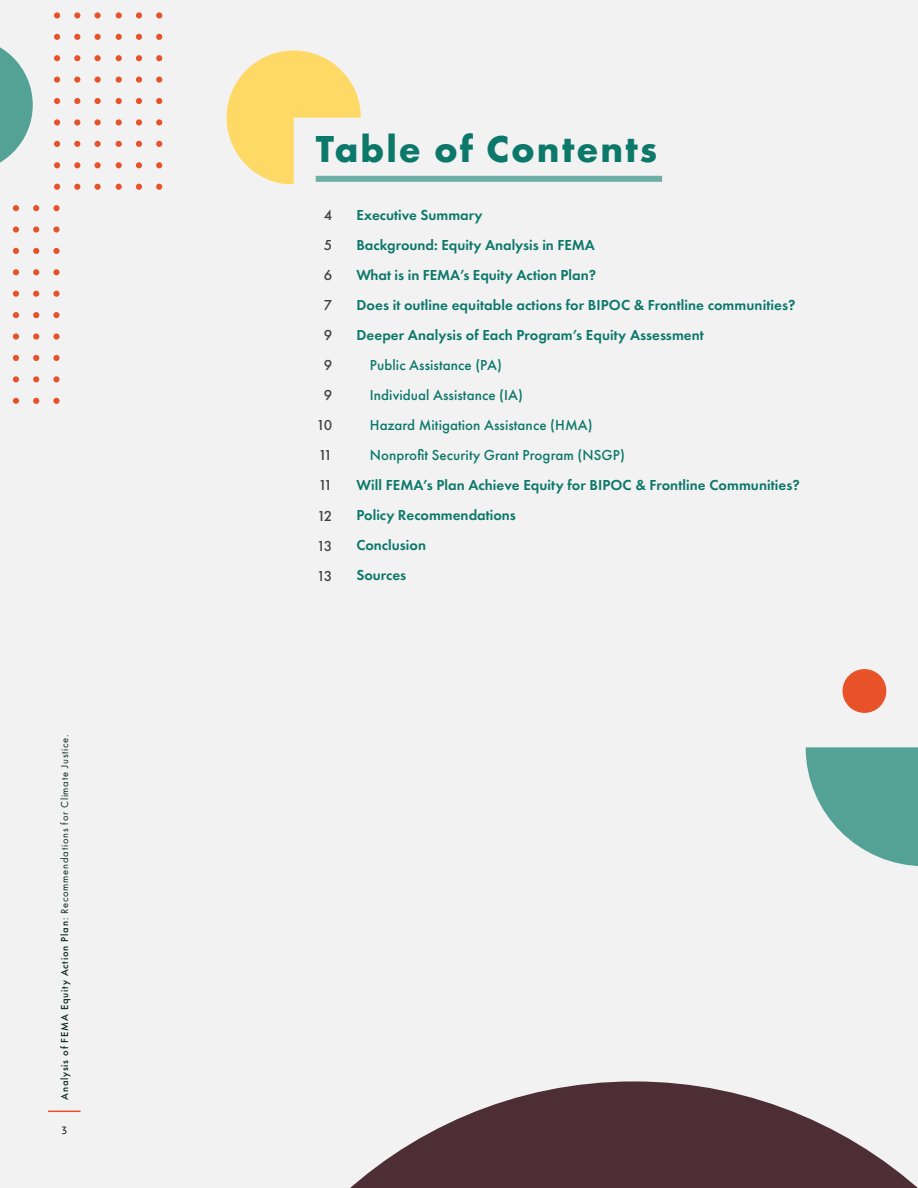
<style>
.page{position:relative;width:918px;height:1188px;background:#f2f2f2}
.page>*{position:absolute;margin:0;border:0;box-sizing:border-box;transform-origin:0 0}
.t1{font:700 39px "Futura PT";letter-spacing:.05em;color:#0b786a}
.t2{font:600 15px "Futura PT";letter-spacing:.005em;color:#0b786a}
.t3{font:500 15px "Futura PT";letter-spacing:.005em;color:#0b786a}
.t4{font:500 15px "Futura PT";letter-spacing:-.11em;color:#414042}
.t5{font:10.5px "Futura PT";letter-spacing:.075em;color:#08261f}
.t6{font:10.5px "PT Sans Caption";color:#231f20}
.s1{font-weight:500}
</style>
<div class="page">
<svg style="left:806px;top:747px;width:112px;height:119px"></svg>
<div style="left:843px;top:669px;width:43px;height:44px;background:#e85229;border-radius:50%"></div>
<svg style="left:350px;top:1081px;width:568px;height:107px;fill:#4d2e36"></svg>
<svg style="left:54px;top:12px;width:108px;height:178px"></svg>
<svg style="left:12px;top:205px;width:48px;height:199px"></svg>
<svg style="left:0;top:47px;width:33px;height:116px"></svg>
<svg style="left:227px;top:51px;width:134px;height:133px"></svg>
<hr style="left:48px;top:1111px;width:33px;height:1px;background:#e75228">
<div style="left:316px;top:176px;width:346px;height:6px;background:#6daea5"></div>
<p class="t5" style="left:58px;top:1100px;width:367px;rotate:-90deg"><span class="s1">Analysis of FEMA Equity Action Plan</span>: Recommendations for Climate Justice.</p>
<p class="t6" style="left:61px;top:1124px;width:8px">3</p>
<p class="t1" style="left:316px;top:124px;width:343px">Table of Contents</p>
<p class="t4" style="left:324px;top:206px;width:10px">4</p>
<p class="t4" style="left:324px;top:236px;width:10px">5</p>
<p class="t4" style="left:324px;top:266px;width:10px">6</p>
<p class="t4" style="left:324px;top:296px;width:10px">7</p>
<p class="t4" style="left:324px;top:326px;width:10px">9</p>
<p class="t4" style="left:324px;top:356px;width:10px">9</p>
<p class="t4" style="left:324px;top:386px;width:10px">9</p>
<p class="t4" style="left:316px;top:416px;width:17px">10</p>
<p class="t4" style="left:318px;top:446px;width:15px">11</p>
<p class="t4" style="left:318px;top:476px;width:15px">11</p>
<p class="t4" style="left:317px;top:507px;width:17px">12</p>
<p class="t4" style="left:317px;top:537px;width:17px">13</p>
<p class="t4" style="left:317px;top:567px;width:17px">13</p>
<p class="t2" style="left:356px;top:205px;width:128px">Executive Summary</p>
<p class="t2" style="left:356px;top:235px;width:240px">Background: Equity Analysis in FEMA</p>
<p class="t2" style="left:356px;top:265px;width:241px">What is in FEMA’s Equity Action Plan?</p>
<p class="t2" style="left:356px;top:295px;width:441px">Does it outline equitable actions for BIPOC &amp; Frontline communities?</p>
<p class="t2" style="left:356px;top:325px;width:349px">Deeper Analysis of Each Program’s Equity Assessment</p>
<p class="t3" style="left:370px;top:356px;width:134px">Public Assistance (PA)</p>
<p class="t3" style="left:370px;top:386px;width:155px">Individual Assistance (IA)</p>
<p class="t3" style="left:370px;top:416px;width:224px">Hazard Mitigation Assistance (HMA)</p>
<p class="t3" style="left:370px;top:446px;width:257px">Nonprofit Security Grant Program (NSGP)</p>
<p class="t2" style="left:356px;top:475px;width:445px">Will FEMA’s Plan Achieve Equity for BIPOC &amp; Frontline Communities?</p>
<p class="t2" style="left:356px;top:505px;width:161px">Policy Recommendations</p>
<p class="t2" style="left:356px;top:535px;width:71px">Conclusion</p>
<p class="t2" style="left:356px;top:565px;width:51px">Sources</p>
</div>
